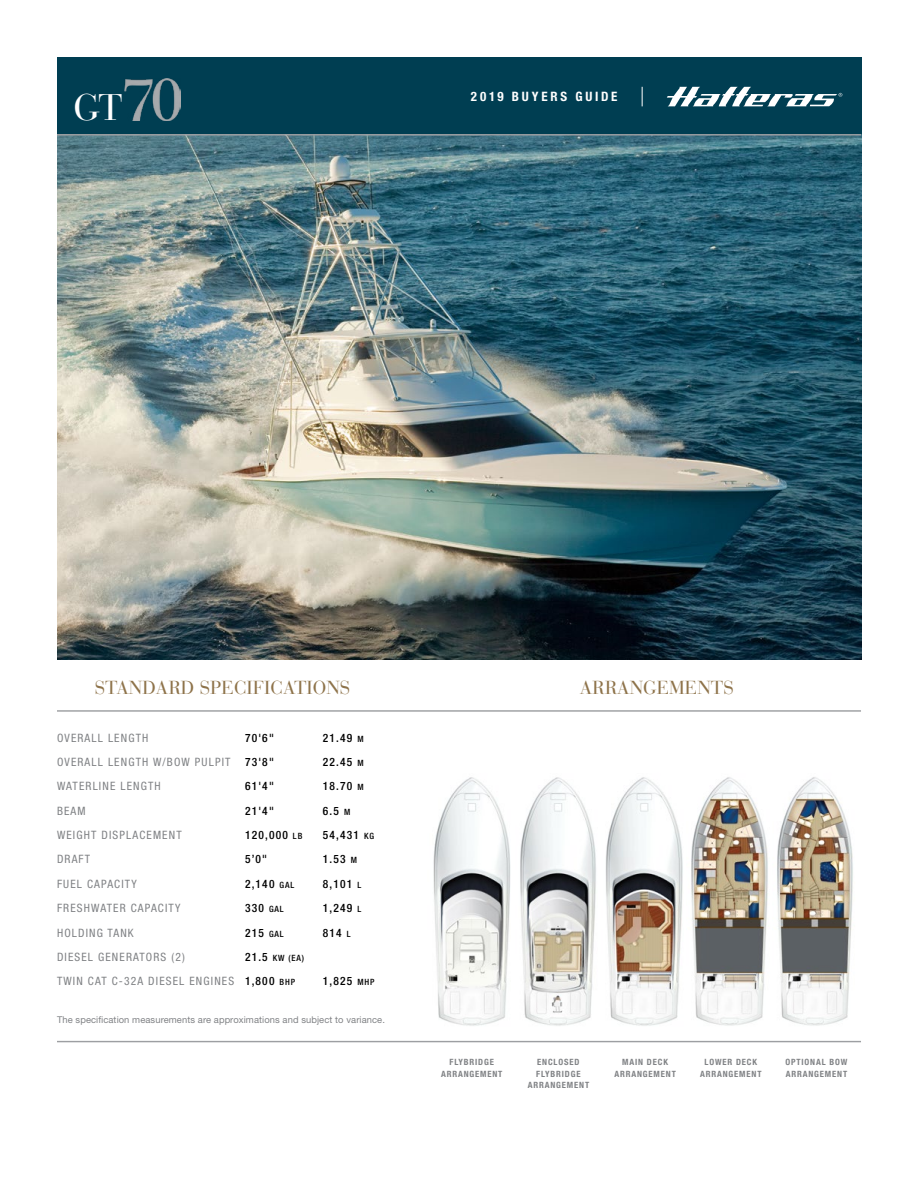
<style>
.page{position:relative;width:918px;height:1188px;background:#fff}
.page>*{position:absolute;margin:0;border:0;box-sizing:border-box;transform-origin:0 0}
.t1{font:36.75px "Bauer Bodoni";color:#fff}
.t2{font:18.75px "Bauer Bodoni";color:#8e734a}
.t3{font:700 condensed 12.9px "Helvetica Neue";letter-spacing:.215em;color:#fff}
.t4{font:condensed 11.55px "Helvetica Neue";letter-spacing:.1em;color:#808285}
.t5{font:500 condensed 11.55px "Helvetica Neue";letter-spacing:.1em;color:#000}
.t6{font:9.3px "Helvetica Neue";letter-spacing:.01em;color:#808285}
.t7{font:700 condensed 8.7px/11.6px "Helvetica Neue";letter-spacing:.1em;color:#808285;text-align:center}
.t8{font:500 condensed 8.7px "Helvetica Neue";color:#000}
.s1{font-size:8.7px}
.s2{font-size:11.55px}
.s3{font-weight:500;color:#000}
.s4{font-weight:500;font-size:8.7px;color:#000}
</style>
<div class="page">
<div style="left:57px;top:57px;width:804px;height:78px;background:#003e52"></div>
<svg style="left:667px;top:87px;width:175px;height:19px"></svg>
<svg style="left:642px;top:87px;width:1px;height:19px"></svg>
<img style="left:57px;top:136px;width:804px;height:523px">
<hr style="left:57px;top:134px;width:804px;height:2px;background:#9d9fa2">
<hr style="left:57px;top:710px;width:804px;height:2px;background:#9d9fa2">
<hr style="left:57px;top:1041px;width:804px;height:1px;background:#9d9fa2">
<img style="left:433px;top:777px;width:78px;height:249px">
<img style="left:520px;top:777px;width:333px;height:249px">
<img style="left:124px;top:78px;width:56px;height:43px">
<h1 class="t1" style="left:74px;top:85px;width:51px">GT</h1>
<p class="t3" style="left:471px;top:89px;width:148px">2019 BUYERS GUIDE</p>
<h2 class="t2" style="left:95px;top:676px;width:257px">STANDARD SPECIFICATIONS</h2>
<p class="t4" style="left:57px;top:731px;width:93px">OVERALL LENGTH</p>
<p class="t5" style="left:245px;top:731px;width:30px">70'6"</p>
<p class="t5" style="left:323px;top:731px;width:42px">21.49 <span class="s1">M</span></p>
<p class="t4" style="left:57px;top:755px;width:175px">OVERALL LENGTH W/BOW PULPIT</p>
<p class="t5" style="left:245px;top:755px;width:30px">73'8"</p>
<p class="t5" style="left:323px;top:755px;width:42px">22.45 <span class="s1">M</span></p>
<p class="t4" style="left:57px;top:780px;width:105px">WATERLINE LENGTH</p>
<p class="t5" style="left:245px;top:779px;width:30px">61'4"</p>
<p class="t5" style="left:323px;top:779px;width:42px">18.70 <span class="s1">M</span></p>
<p class="t4" style="left:57px;top:804px;width:30px">BEAM</p>
<p class="t5" style="left:245px;top:804px;width:30px">21'4"</p>
<p class="t5" style="left:323px;top:804px;width:29px">6.5 <span class="s1">M</span></p>
<p class="t4" style="left:57px;top:828px;width:126px">WEIGHT DISPLACEMENT</p>
<p class="t5" style="left:245px;top:828px;width:59px">120,000 <span class="s1">LB</span></p>
<p class="t5" style="left:323px;top:828px;width:53px">54,431 <span class="s1">KG</span></p>
<p class="t4" style="left:57px;top:853px;width:35px">DRAFT</p>
<p class="t5" style="left:245px;top:852px;width:24px">5’0"</p>
<p class="t5" style="left:323px;top:852px;width:36px">1.53 <span class="s1">M</span></p>
<p class="t4" style="left:57px;top:877px;width:81px">FUEL CAPACITY</p>
<p class="t5" style="left:245px;top:877px;width:51px">2,140 <span class="s1">GAL</span></p>
<p class="t5" style="left:323px;top:877px;width:40px">8,101 <span class="s1">L</span></p>
<p class="t4" style="left:57px;top:901px;width:125px">FRESHWATER CAPACITY</p>
<p class="t5" style="left:245px;top:901px;width:40px">330 <span class="s1">GAL</span></p>
<p class="t5" style="left:323px;top:901px;width:40px">1,249 <span class="s1">L</span></p>
<p class="t4" style="left:57px;top:926px;width:78px">HOLDING TANK</p>
<p class="t5" style="left:245px;top:926px;width:40px">215 <span class="s1">GAL</span></p>
<p class="t5" style="left:323px;top:926px;width:29px">814 <span class="s1">L</span></p>
<p class="t4" style="left:57px;top:950px;width:129px">DIESEL GENERATORS (2)</p>
<p class="t8" style="left:245px;top:953px;width:61px"><span class="s2">21.5</span> KW (EA)</p>
<p class="t4" style="left:57px;top:975px;width:240px">TWIN CAT C-32A DIESEL ENGINES <span class="s3">1,800</span> <span class="s4">BHP</span></p>
<p class="t5" style="left:323px;top:974px;width:53px">1,825 <span class="s1">MHP</span></p>
<p class="t6" style="left:57px;top:1014px;width:330px">The specification measurements are approximations and subject to variance.</p>
<h2 class="t2" style="left:580px;top:676px;width:156px">ARRANGEMENTS</h2>
<p class="t7" style="left:441px;top:1056px;width:63px">FLYBRIDGE<br>ARRANGEMENT</p>
<p class="t7" style="left:614px;top:1056px;width:63px">MAIN DECK<br>ARRANGEMENT</p>
<p class="t7" style="left:700px;top:1056px;width:63px">LOWER DECK<br>ARRANGEMENT</p>
<p class="t7" style="left:785px;top:1056px;width:64px;text-align:left">OPTIONAL BOW<br>ARRANGEMENT</p>
<p class="t7" style="left:528px;top:1056px;width:63px">ENCLOSED<br>FLYBRIDGE<br>ARRANGEMENT</p>
</div>
